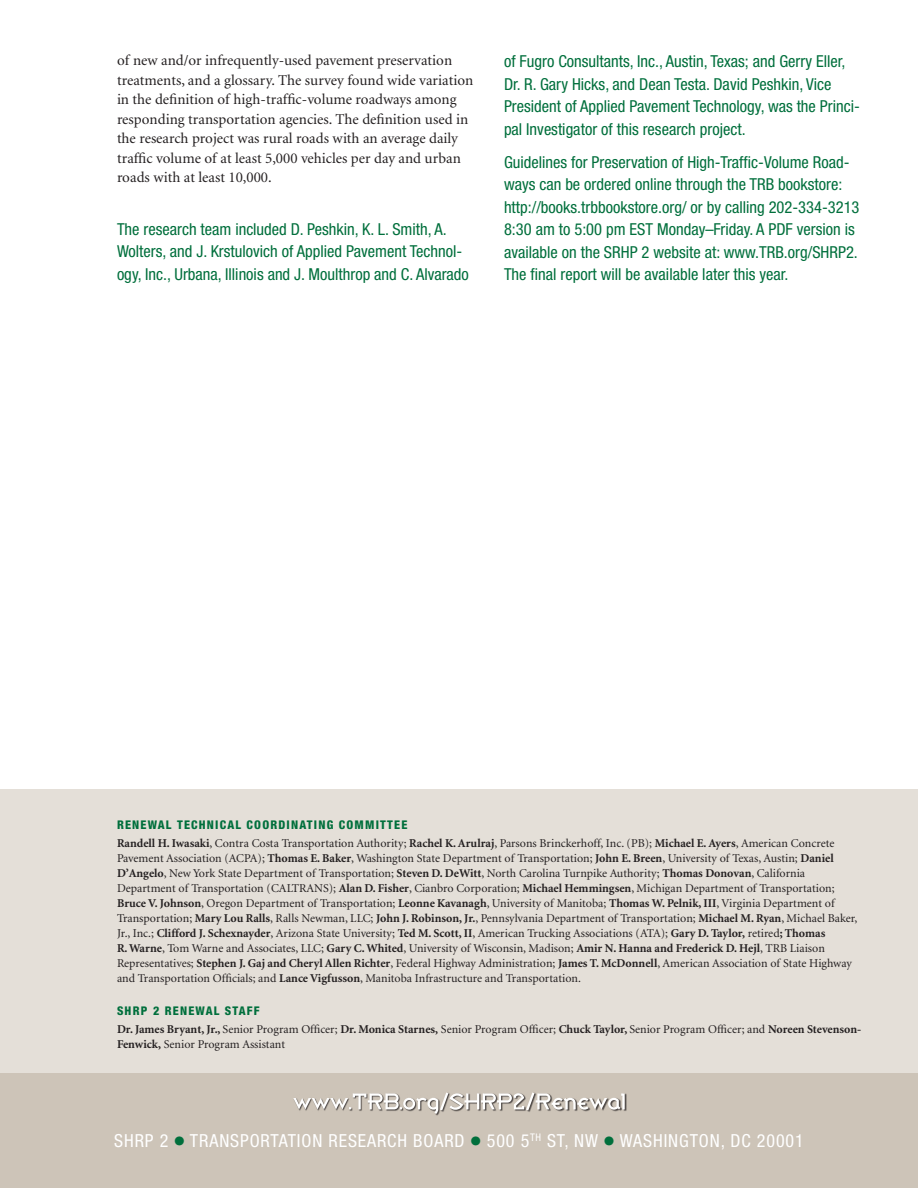
<style>
.page{position:relative;width:918px;height:1188px;background:#fff}
.page>*{position:absolute;margin:0;border:0;box-sizing:border-box;transform-origin:0 0}
.t1{font:condensed 18px "Helvetica Neue";letter-spacing:.05em;color:#fff}
.t2{font:condensed 16.5px/22.5px "Helvetica Neue";color:#006f3c}
.t3{font:15px/19.5px "Minion";color:#231f20}
.t4{font:12px/15px "Minion";color:#231f20}
.t5{font:800 condensed 12px "Helvetica Neue";letter-spacing:.1em;color:#006f3c}
.s1{font-weight:700}
.s2{font-family:"Universal Newswith Comm Pi";font-stretch:normal;color:#006f3c}
</style>
<div class="page">
<div style="left:0;top:789px;width:918px;height:284px;background:#e4dfd8"></div>
<div style="left:0;top:1073px;width:918px;height:115px;background:#cdc4b8"></div>
<svg style="left:293px;top:1093px;width:332px;height:21px"></svg>
<p class="t3" style="left:117px;top:51px;width:358px">of new and/or infrequently-used pavement preservation treatments, and a glossary. The survey found wide variation in the definition of high-traffic-volume roadways among responding transportation agencies. The definition used in the research project was rural roads with an average daily traffic volume of at least 5,000 vehicles per day and urban roads with at least 10,000.</p>
<h2 class="t2" style="left:117px;top:218px;width:353px">The research team included D. Peshkin, K. L. Smith, A.<br>Wolters, and J. Krstulovich of Applied Pavement Technol&shy;ogy, Inc., Urbana, Illinois and J. Moulthrop and C. Alvarado</h2>
<h2 class="t2" style="left:504px;top:50px;width:357px">of Fugro Consultants, Inc., Austin, Texas; and Gerry Eller, Dr. R. Gary Hicks, and Dean Testa. David Peshkin, Vice President of Applied Pavement Technology, was the Princi&shy;pal Investigator of this research project.</h2>
<p class="t2" style="left:504px;top:150px;width:357px">Guidelines for Preservation of High-Traffic-Volume Road&shy;ways can be ordered online through the TRB bookstore: http://books.trbbookstore.org/ or by calling 202-334-3213<br>8:30 am to 5:00 pm EST Monday–Friday. A PDF version is available on the SRHP 2 website at: www.TRB.org/SHRP2.<br>The final report will be available later this year.</p>
<p class="t5" style="left:117px;top:817px;width:285px">RENEWAL TECHNICAL COORDINATING COMMITTEE</p>
<p class="t4" style="left:117px;top:836px;width:742px"><span class="s1">Randell H. Iwasaki</span>, Contra Costa Transportation Authority; <span class="s1">Rachel K. Arulraj</span>, Parsons Brinckerhoff, Inc. (PB); <span class="s1">Michael E. Ayers</span>, American Concrete Pavement Association (ACPA); <span class="s1">Thomas E. Baker</span>, Washington State Department of Transportation; <span class="s1">John E. Breen</span>, University of Texas, Austin; <span class="s1">Daniel D’Angelo</span>, New York State Department of Transportation; <span class="s1">Steven D. DeWitt</span>, North Carolina Turnpike Authority; <span class="s1">Thomas Donovan</span>, California Department of Transportation (CALTRANS); <span class="s1">Alan D. Fisher</span>, Cianbro Corporation; <span class="s1">Michael Hemmingsen</span>, Michigan Department of Transportation; <span class="s1">Bruce V. Johnson</span>, Oregon Department of Transportation; <span class="s1">Leonne Kavanagh</span>, University of Manitoba; <span class="s1">Thomas W. Pelnik, III</span>, Virginia Department of Transportation; <span class="s1">Mary Lou Ralls</span>, Ralls Newman, LLC; <span class="s1">John J. Robinson, Jr.</span>, Pennsylvania Department of Transportation; <span class="s1">Michael M. Ryan</span>, Michael Baker, Jr., Inc.; <span class="s1">Clifford J. Schexnayder</span>, Arizona State University; <span class="s1">Ted M. Scott, II</span>, American Trucking Associations (ATA); <span class="s1">Gary D. Taylor,</span> retired<span class="s1">; Thomas<br>R. Warne</span>, Tom Warne and Associates, LLC; <span class="s1">Gary C. Whited</span>, University of Wisconsin, Madison; <span class="s1">Amir N. Hanna and Frederick D. Hejl</span>, TRB Liaison Representatives; <span class="s1">Stephen J. Gaj and Cheryl Allen Richter</span>, Federal Highway Administration; <span class="s1">James T. McDonnell</span>, American Association of State Highway and Transportation Officials; and <span class="s1">Lance Vigfusson</span>, Manitoba Infrastructure and Transportation.</p>
<p class="t5" style="left:117px;top:1003px;width:144px">SHRP 2 RENEWAL STAFF</p>
<p class="t4" style="left:117px;top:1022px;width:746px"><span class="s1">Dr. James Bryant, Jr.,</span> Senior Program Officer; <span class="s1">Dr. Monica Starnes,</span> Senior Program Officer; <span class="s1">Chuck Taylor,</span> Senior Program Officer; and <span class="s1">Noreen Stevenson-<br>Fenwick,</span> Senior Program Assistant</p>
<h1 class="t1" style="left:114px;top:1130px;width:156px">SHRP 2 <span class="s2">c</span> Transportat</h1>
<h1 class="t1" style="left:297px;top:1130px;width:53px">ion Research</h1>
<h1 class="t1" style="left:413px;top:1130px;width:32px">Board</h1>
<h1 class="t1" style="left:471px;top:1130px;width:334px"><span class="s2">c</span> 500 5<sup>th</sup> ST, NW <span class="s2">c</span> Washington, DC 20001</h1>
</div>
